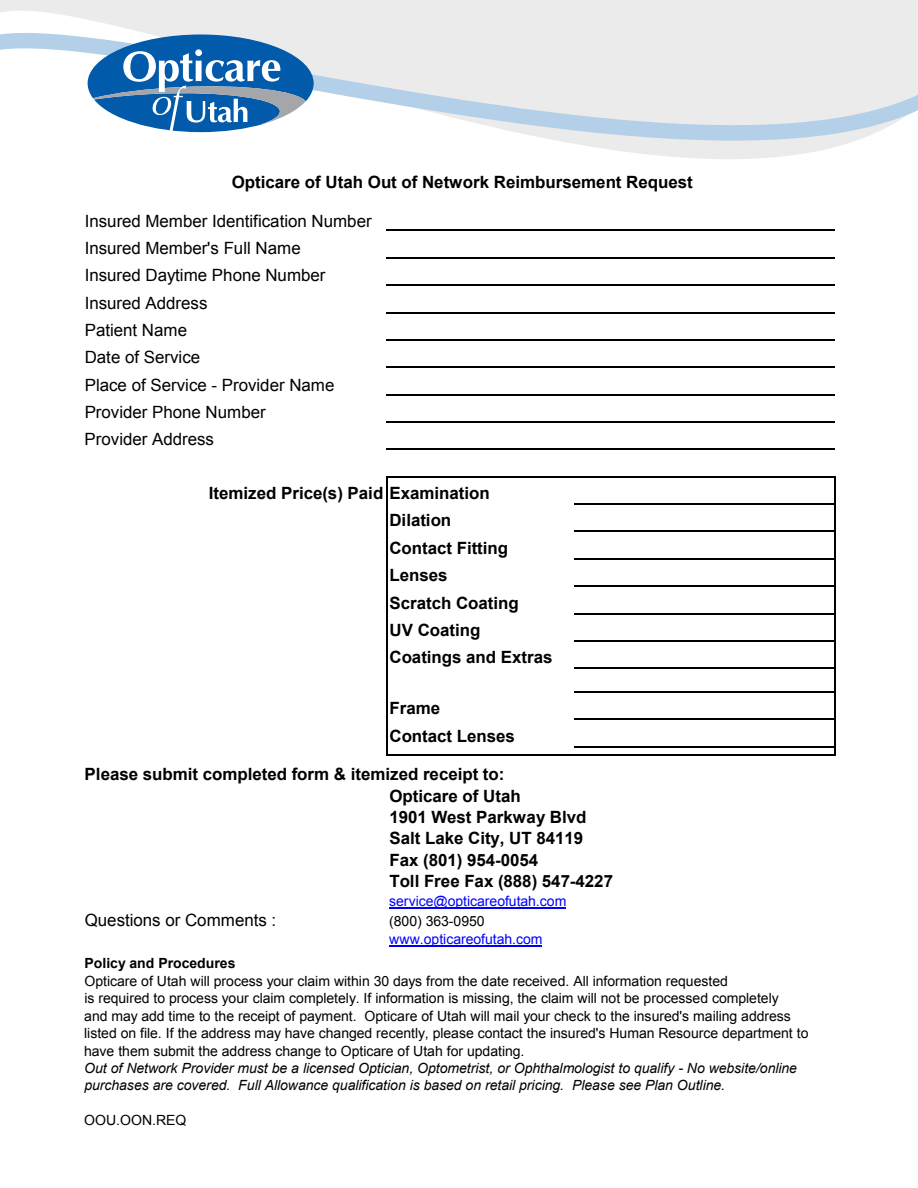
<style>
.page{position:relative;width:918px;height:1188px;background:#fff}
.page>*{position:absolute;margin:0;border:0;box-sizing:border-box;transform-origin:0 0}
.t1{font:700 16.95px/27.3px "Arial";color:#000}
.t2{font:16.95px/27.3px "Arial";color:#000}
.t3{font:14.1px/17.4px "Arial";letter-spacing:-.005em;color:#000}
.t4{font:italic 14.1px/17.4px "Arial";letter-spacing:-.005em;color:#000}
.t5{font:14.1px "Arial";letter-spacing:-.005em;color:#00f}
.t6{font:700 14.1px "Arial";color:#000}
</style>
<div class="page">
<hr style="left:389px;top:907px;width:176px;height:1px;background:#00f">
<hr style="left:389px;top:945px;width:153px;height:1px;background:#00f">
<hr style="left:386px;top:476px;width:1px;height:279px;background:#000">
<hr style="left:834px;top:477px;width:2px;height:278px;background:#000">
<hr style="left:387px;top:230px;width:448px;height:1px;background:#000">
<hr style="left:387px;top:257px;width:448px;height:2px;background:#000">
<hr style="left:387px;top:284px;width:448px;height:2px;background:#000">
<hr style="left:387px;top:312px;width:448px;height:1px;background:#000">
<hr style="left:387px;top:339px;width:448px;height:2px;background:#000">
<hr style="left:387px;top:367px;width:448px;height:1px;background:#000">
<hr style="left:387px;top:394px;width:448px;height:1px;background:#000">
<hr style="left:387px;top:421px;width:448px;height:2px;background:#000">
<hr style="left:387px;top:449px;width:448px;height:1px;background:#000">
<hr style="left:387px;top:476px;width:449px;height:1px;background:#000">
<hr style="left:574px;top:503px;width:262px;height:2px;background:#000">
<hr style="left:574px;top:531px;width:262px;height:1px;background:#000">
<hr style="left:574px;top:558px;width:262px;height:2px;background:#000">
<hr style="left:574px;top:586px;width:262px;height:1px;background:#000">
<hr style="left:574px;top:613px;width:262px;height:1px;background:#000">
<hr style="left:574px;top:640px;width:262px;height:2px;background:#000">
<hr style="left:574px;top:668px;width:262px;height:1px;background:#000">
<hr style="left:574px;top:691px;width:262px;height:2px;background:#000">
<hr style="left:574px;top:719px;width:262px;height:1px;background:#000">
<hr style="left:574px;top:746px;width:262px;height:1px;background:#000">
<hr style="left:387px;top:754px;width:449px;height:1px;background:#000">
<div style="left:0;top:0;width:918px;height:30px;background:#ebebec"></div>
<svg style="left:0;top:30px;width:918px;height:129px;fill:#ebebec"></svg>
<svg style="left:88px;top:34px;width:226px;height:98px"></svg>
<p class="t1" style="left:232px;top:169px;width:462px">Opticare of Utah Out of Network Reimbursement Request</p>
<p class="t2" style="left:85px;top:207px;width:289px">Insured Member Identification Number<br>Insured Member's Full Name<br>Insured Daytime Phone Number<br>Insured Address<br>Patient Name<br>Date of Service<br>Place of Service - Provider Name<br>Provider Phone Number<br>Provider Address</p>
<p class="t1" style="left:389px;top:480px;width:165px;text-indent:-181px">Itemized Price(s) Paid Examination<br>Dilation<br>Contact Fitting<br>Lenses<br>Scratch Coating<br>UV Coating<br>Coatings and Extras</p>
<p class="t1" style="left:389px;top:695px;width:127px">Frame<br>Contact Lenses</p>
<p class="t1" style="left:389px;top:764px;width:225px;line-height:21.5px;text-indent:-305px">Please submit completed form &amp; itemized receipt to:<br>Opticare of Utah<br>1901 West Parkway Blvd<br>Salt Lake City, UT 84119<br>Fax (801) 954-0054<br>Toll Free Fax (888) 547-4227</p>
<p class="t5" style="left:389px;top:892px;width:179px">service@opticareofutah.com</p>
<p class="t2" style="left:85px;top:907px;width:193px">Questions or Comments :</p>
<p class="t3" style="left:389px;top:913px;width:97px">(800) 363-0950</p>
<p class="t5" style="left:389px;top:930px;width:155px">www.opticareofutah.com</p>
<p class="t6" style="left:84px;top:954px;width:153px">Policy and Procedures</p>
<p class="t3" style="left:84px;top:972px;width:726px">Opticare of Utah will process your claim within 30 days from the date received. All information requested<br>is required to process your claim completely. If information is missing, the claim will not be processed completely<br>and may add time to the receipt of payment. Opticare of Utah will mail your check to the insured's mailing address listed on file. If the address may have changed recently, please contact the insured's Human Resource department to have them submit the address change to Opticare of Utah for updating.</p>
<p class="t4" style="left:84px;top:1060px;width:714px">Out of Network Provider must be a licensed Optician, Optometrist, or Ophthalmologist to qualify - No website/online purchases are covered. Full Allowance qualification is based on retail pricing. Please see Plan Outline.</p>
<p class="t3" style="left:84px;top:1112px;width:104px">OOU.OON.REQ</p>
</div>
